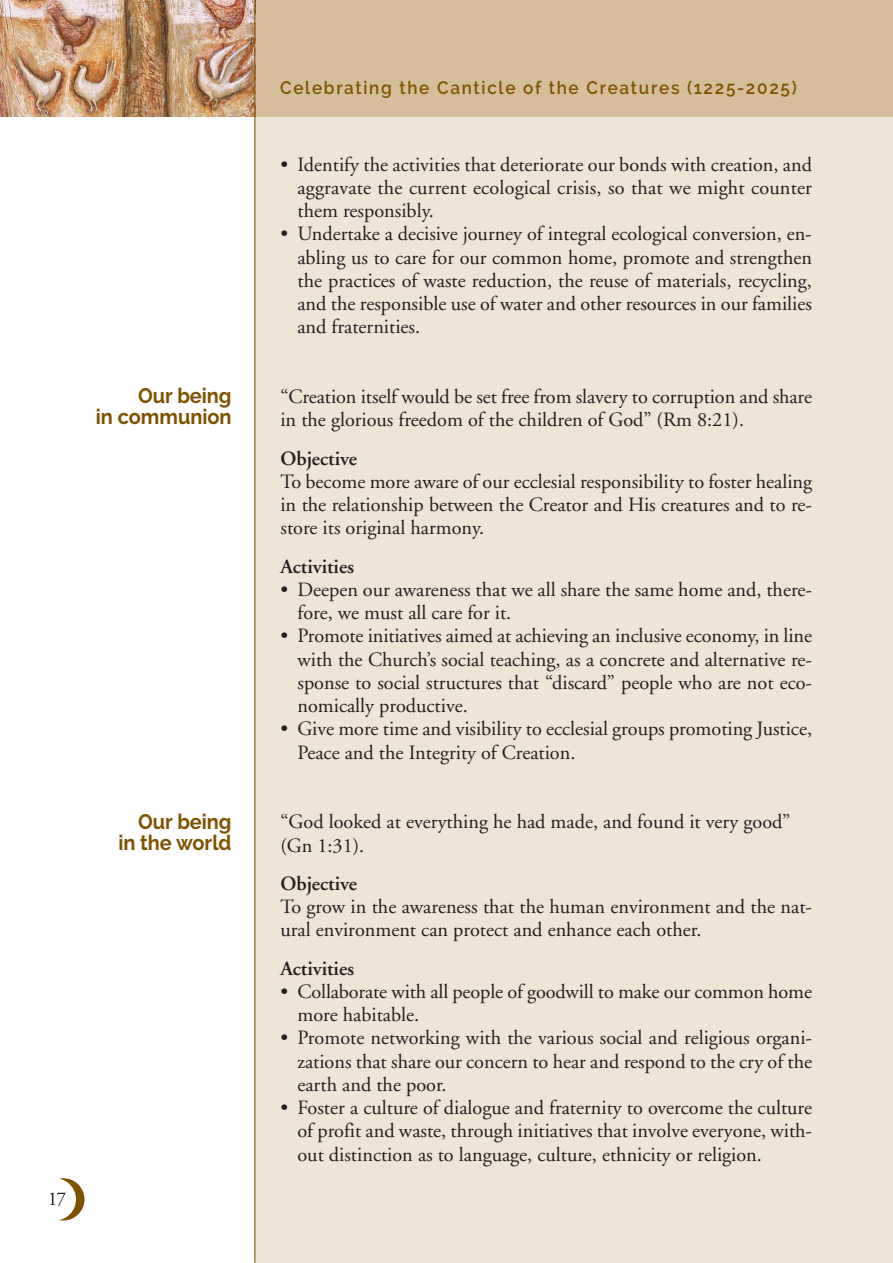
<style>
.page{position:relative;width:893px;height:1263px;background:#fff}
.page>*{position:absolute;margin:0;border:0;box-sizing:border-box;transform-origin:0 0}
.t1{font:700 21px/21px "Raleway";color:#7d5300;text-align:right;scale:.95 1}
.t2{font:20.25px/23.2px "Adobe Garamond";color:#221f1f;text-align:justify}
.t3{font:600 20.25px "Adobe Garamond";color:#221f1f}
.t4{font:19.5px "Adobe Garamond";color:#221f1f}
.t5{font:600 18px "Raleway";letter-spacing:.1em;color:#7d5300;scale:.95 1}
</style>
<div class="page">
<div style="left:256px;top:0;width:636px;height:1263px;background:#efe5d6"></div>
<div style="left:255px;top:0;width:637px;height:116px;background:#d6be9c"></div>
<img style="left:0;top:0;width:254px;height:116px">
<div style="left:42px;top:1178px;width:42px;height:42px;background:#7d5300;border-radius:50%"></div>
<div style="left:34px;top:1178px;width:42px;height:42px;background:#fff;border-radius:50%"></div>
<hr style="left:254px;top:0;width:1px;height:1263px;background:#7d5300">
<p class="t1" style="left:96px;top:387px;width:144px">Our being<br>in communion</p>
<p class="t1" style="left:118px;top:813px;width:121px">Our being in the world</p>
<p class="t4" style="left:48px;top:1191px;width:20px">17</p>
<p class="t5" style="left:280px;top:80px;width:545px">Celebrating the Canticle of the Creatures (1225-2025)</p>
<p class="t2" style="left:297px;top:155px;width:516px;text-indent:-17px">• Identify the activities that deteriorate our bonds with creation, and aggravate the current ecological crisis, so that we might counter them responsibly.</p>
<p class="t2" style="left:297px;top:224px;width:516px;text-indent:-17px">• Undertake a decisive journey of integral ecological conversion, en&shy;abling us to care for our common home, promote and strengthen the practices of waste reduction, the reuse of materials, recycling, and the responsible use of water and other resources in our families and fraternities.</p>
<p class="t2" style="left:280px;top:387px;width:533px">“Creation itself would be set free from slavery to corruption and share in the glorious freedom of the children of God” (Rm 8:21).</p>
<p class="t3" style="left:280px;top:450px;width:78px">Objective</p>
<p class="t2" style="left:280px;top:472px;width:533px">To become more aware of our ecclesial responsibility to foster healing in the relationship between the Creator and His creatures and to re&shy;store its original harmony.</p>
<p class="t3" style="left:280px;top:558px;width:75px">Activities</p>
<p class="t2" style="left:297px;top:580px;width:516px;text-indent:-17px">• Deepen our awareness that we all share the same home and, there&shy;fore, we must all care for it.</p>
<p class="t2" style="left:297px;top:626px;width:516px;text-indent:-17px">• Promote initiatives aimed at achieving an inclusive economy, in line with the Church’s social teaching, as a concrete and alternative re&shy;sponse to social structures that “discard” people who are not eco&shy;nomically productive.</p>
<p class="t2" style="left:297px;top:719px;width:516px;text-indent:-17px">• Give more time and visibility to ecclesial groups promoting Justice,<br>Peace and the Integrity of Creation.</p>
<p class="t2" style="left:280px;top:812px;width:511px">“God looked at everything he had made, and found it very good” (Gn 1:31).</p>
<p class="t3" style="left:280px;top:875px;width:78px">Objective</p>
<p class="t2" style="left:280px;top:897px;width:533px">To grow in the awareness that the human environment and the nat&shy;ural environment can protect and enhance each other.</p>
<p class="t3" style="left:280px;top:960px;width:75px">Activities</p>
<p class="t2" style="left:297px;top:982px;width:516px;text-indent:-17px">• Collaborate with all people of goodwill to make our common home more habitable.</p>
<p class="t2" style="left:297px;top:1028px;width:516px;text-indent:-17px">• Promote networking with the various social and religious organi&shy;zations that share our concern to hear and respond to the cry of the earth and the poor.</p>
<p class="t2" style="left:297px;top:1098px;width:516px;text-indent:-17px">• Foster a culture of dialogue and fraternity to overcome the culture of profit and waste, through initiatives that involve everyone, with&shy;out distinction as to language, culture, ethnicity or religion.</p>
</div>
